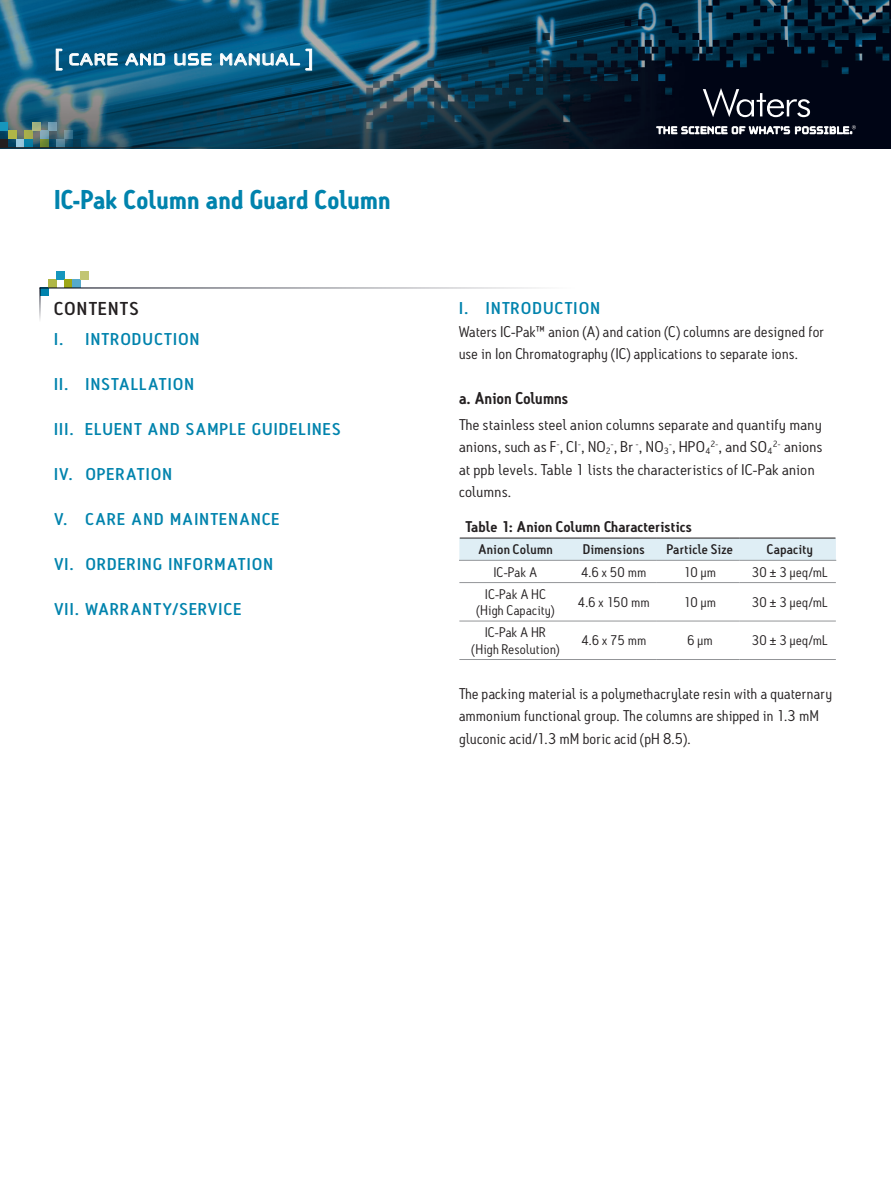
<style>
.page{position:relative;width:891px;height:1188px;background:#fff}
.page>*{position:absolute;margin:0;border:0;box-sizing:border-box;transform-origin:0 0}
.t1{font:700 26.25px "Antitled OT";letter-spacing:.02em;color:#0083ad}
.t2{font:24px "Cholla Unicase OT";letter-spacing:.01em;color:#fff;scale:1.1 1}
.t3{font:18px "Antitled OT Medium Caps";letter-spacing:.08em;color:#231f20;scale:1.1 1}
.t4{font:16.5px "Antitled OT Medium Caps";letter-spacing:.085em;color:#0083ad;scale:1.1 1}
.t5{font:600 16.5px "Antitled OT";letter-spacing:.005em;color:#231f20}
.t6{font:15px/22.5px "Antitled OT";letter-spacing:.02em;color:#231f20;scale:1.05 1}
.t7{font:15px/22.5px "Antitled OT";letter-spacing:.02em;color:#231f20;scale:1.1 1}
.t8{font:600 15px "Antitled OT";letter-spacing:.01em;color:#231f20;scale:1.05 1}
.t9{font:13.5px/16.2px "Antitled OT";letter-spacing:.03em;color:#231f20;text-align:center;scale:1.05 1}
.t10{font:500 13.5px "Antitled OT";letter-spacing:.02em;color:#231f20;scale:1.05 1}
</style>
<div class="page">
<div style="left:459px;top:538px;width:377px;height:22px;background:#dfeef5"></div>
<hr style="left:460px;top:538px;width:107px;height:1px;background:#231f20">
<hr style="left:567px;top:538px;width:89px;height:1px;background:#231f20">
<hr style="left:656px;top:538px;width:83px;height:1px;background:#231f20">
<hr style="left:739px;top:538px;width:97px;height:1px;background:#231f20">
<hr style="left:459px;top:560px;width:108px;height:1px;background:#939598">
<hr style="left:567px;top:560px;width:89px;height:1px;background:#939598">
<hr style="left:656px;top:560px;width:83px;height:1px;background:#939598">
<hr style="left:739px;top:560px;width:97px;height:1px;background:#939598">
<hr style="left:459px;top:582px;width:108px;height:1px;background:#939598">
<hr style="left:567px;top:582px;width:89px;height:1px;background:#939598">
<hr style="left:656px;top:582px;width:83px;height:1px;background:#939598">
<hr style="left:739px;top:582px;width:97px;height:1px;background:#939598">
<hr style="left:459px;top:621px;width:108px;height:1px;background:#939598">
<hr style="left:567px;top:621px;width:89px;height:1px;background:#939598">
<hr style="left:656px;top:621px;width:83px;height:1px;background:#939598">
<hr style="left:739px;top:621px;width:97px;height:1px;background:#939598">
<hr style="left:459px;top:659px;width:108px;height:1px;background:#939598">
<hr style="left:567px;top:659px;width:89px;height:1px;background:#939598">
<hr style="left:656px;top:659px;width:83px;height:1px;background:#939598">
<hr style="left:739px;top:659px;width:97px;height:1px;background:#939598">
<img style="left:0;top:0;width:891px;height:148px">
<svg style="left:657px;top:125px;width:199px;height:9px"></svg>
<svg style="left:703px;top:88px;width:107px;height:29px;background:#3a3e4a"></svg>
<div style="left:0;top:139px;width:8px;height:8px;background:#231f20"></div>
<div style="left:24px;top:139px;width:8px;height:8px;background:#067ea5"></div>
<svg style="left:49px;top:131px;width:8px;height:8px"></svg>
<div style="left:49px;top:123px;width:8px;height:8px;background:#749baf"></div>
<div style="left:24px;top:131px;width:8px;height:8px;background:#a7ad4a"></div>
<div style="left:0;top:123px;width:8px;height:8px;background:#1696bd"></div>
<svg style="left:57px;top:139px;width:8px;height:8px"></svg>
<svg style="left:65px;top:131px;width:8px;height:8px"></svg>
<svg style="left:41px;top:139px;width:8px;height:8px"></svg>
<svg style="left:41px;top:131px;width:8px;height:8px"></svg>
<div style="left:32px;top:123px;width:9px;height:8px;background:#a4b281"></div>
<div style="left:16px;top:139px;width:8px;height:8px;background:#99c9df"></div>
<div style="left:8px;top:131px;width:8px;height:8px;background:#b0b646"></div>
<div style="left:73px;top:139px;width:8px;height:8px;background:#073a53"></div>
<svg style="left:81px;top:139px;width:8px;height:8px"></svg>
<hr style="left:0;top:147px;width:325px;height:1px;background:#231f20">
<svg style="left:56px;top:49px;width:6px;height:21px"></svg>
<svg style="left:70px;top:53px;width:48px;height:12px"></svg>
<svg style="left:126px;top:53px;width:39px;height:12px"></svg>
<svg style="left:175px;top:54px;width:37px;height:11px"></svg>
<svg style="left:221px;top:54px;width:79px;height:11px"></svg>
<svg style="left:306px;top:49px;width:6px;height:21px"></svg>
<div style="left:40px;top:288px;width:8px;height:8px;background:#0083ad"></div>
<div style="left:48px;top:280px;width:8px;height:8px;background:#b0b646"></div>
<div style="left:56px;top:272px;width:8px;height:8px;background:#1696bd"></div>
<div style="left:64px;top:280px;width:8px;height:8px;background:#9ea615"></div>
<div style="left:72px;top:280px;width:8px;height:8px;background:#56aacb"></div>
<div style="left:80px;top:272px;width:8px;height:8px;background:#c2c573"></div>
<hr style="left:39px;top:288px;width:2px;height:67px;background:#000515">
<hr style="left:39px;top:287px;width:567px;height:2px;background:#000515">
<h2 class="t2" style="left:54px;top:44px;width:238px">[ CARE AND USE MANUAL ]</h2>
<h1 class="t1" style="left:54px;top:183px;width:338px">IC-Pak Column and Guard Column</h1>
<p class="t3" style="left:54px;top:298px;width:78px">CONTENTS</p>
<p class="t4" style="left:54px;top:329px;width:134px">I. INTRODUCTION</p>
<p class="t4" style="left:54px;top:374px;width:129px">II. INSTALLATION</p>
<p class="t4" style="left:54px;top:419px;width:262px">III. ELUENT AND SAMPLE GUIDELINES</p>
<p class="t4" style="left:54px;top:464px;width:109px">IV. OPERATION</p>
<p class="t4" style="left:54px;top:509px;width:206px">V. CARE AND MAINTENANCE</p>
<p class="t4" style="left:54px;top:554px;width:201px">VI. ORDERING INFORMATION</p>
<p class="t4" style="left:54px;top:599px;width:172px">VII. WARRANTY/SERVICE</p>
<p class="t4" style="left:459px;top:298px;width:130px">I. INTRODUCTION</p>
<p class="t6" style="left:459px;top:320px;width:349px">Waters IC-Pak™ anion (A) and cation (C) columns are designed for use in Ion Chromatography (IC) applications to separate ions.</p>
<p class="t5" style="left:459px;top:388px;width:111px">a. Anion Columns</p>
<p class="t7" style="left:459px;top:413px;width:332px">The stainless steel anion columns separate and quantify many anions, such as F<sup>-</sup>, CI<sup>-</sup>, NO<sub>2</sub><sup>-</sup>, Br <sup>-</sup>, NO<sub>3</sub><sup>-</sup>, HPO<sub>4</sub><sup>2-</sup>, and SO<sub>4</sub><sup>2-</sup> anions at ppb levels. Table 1 lists the characteristics of IC-Pak anion columns.</p>
<p class="t8" style="left:465px;top:518px;width:217px">Table 1: Anion Column Characteristics</p>
<p class="t10" style="left:478px;top:541px;width:73px">Anion Column</p>
<p class="t10" style="left:583px;top:541px;width:60px">Dimensions</p>
<p class="t10" style="left:667px;top:541px;width:64px">Particle Size</p>
<p class="t10" style="left:767px;top:541px;width:45px">Capacity</p>
<p class="t9" style="left:494px;top:564px;width:43px">IC-Pak A</p>
<p class="t9" style="left:581px;top:564px;width:64px">4.6 x 50 mm</p>
<p class="t9" style="left:684px;top:564px;width:32px">10 µm</p>
<p class="t9" style="left:752px;top:564px;width:74px">30 ± 3 µeq/mL</p>
<p class="t9" style="left:476px;top:586px;width:76px">IC-Pak A HC (High Capacity)</p>
<p class="t9" style="left:578px;top:594px;width:70px">4.6 x 150 mm</p>
<p class="t9" style="left:684px;top:594px;width:32px">10 µm</p>
<p class="t9" style="left:752px;top:594px;width:74px">30 ± 3 µeq/mL</p>
<p class="t9" style="left:472px;top:624px;width:85px">IC-Pak A HR (High Resolution)</p>
<p class="t9" style="left:581px;top:632px;width:63px">4.6 x 75 mm</p>
<p class="t9" style="left:687px;top:632px;width:26px">6 µm</p>
<p class="t9" style="left:752px;top:632px;width:74px">30 ± 3 µeq/mL</p>
<p class="t6" style="left:459px;top:682px;width:357px">The packing material is a polymethacrylate resin with a quaternary ammonium functional group. The columns are shipped in 1.3 mM gluconic acid/1.3 mM boric acid (pH 8.5).</p>
</div>
